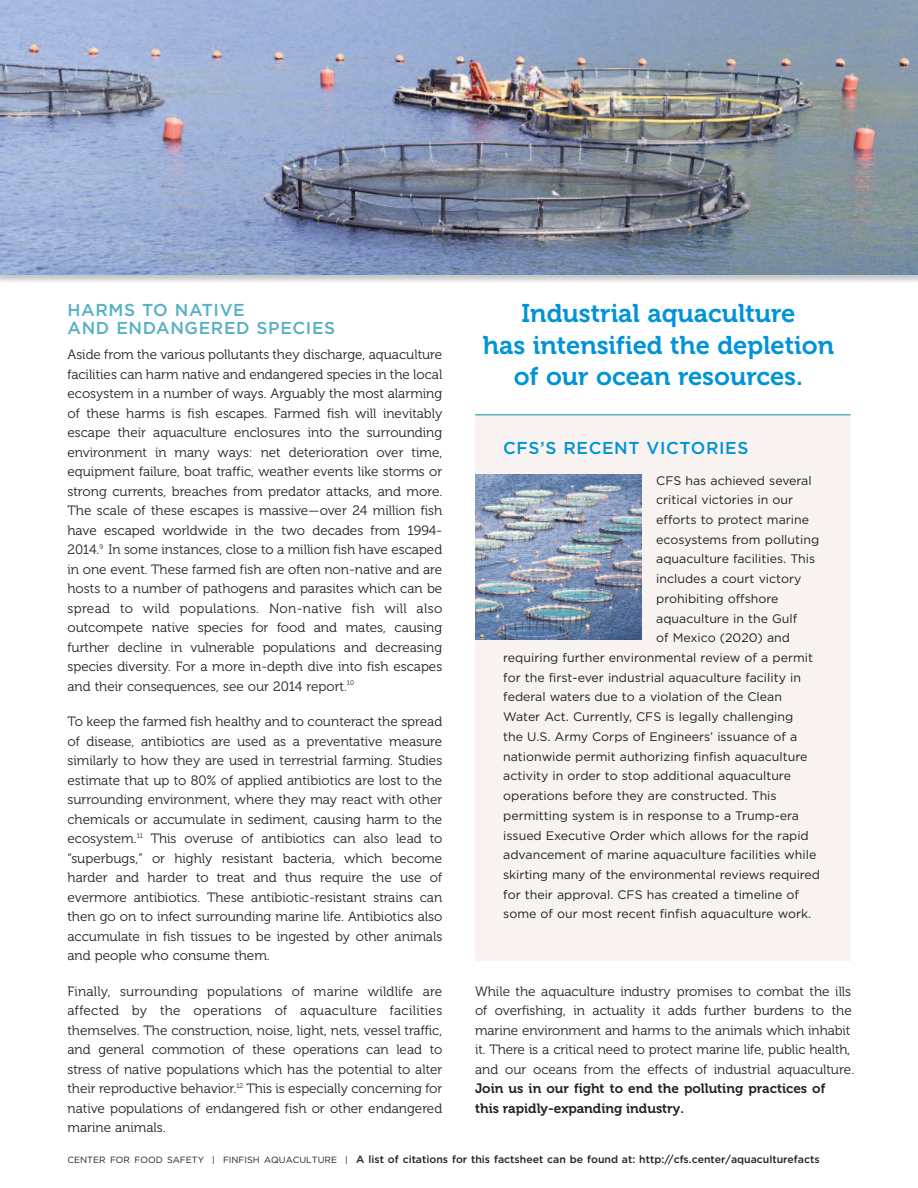
<style>
.page{position:relative;width:918px;height:1188px;background:#fff}
.page>*{position:absolute;margin:0;border:0;box-sizing:border-box;transform-origin:0 0}
.t1{font:25.5px/31.5px "Museo 700";color:#0093d8;text-align:center}
.t2{font:500 17.25px/18px "Gotham";letter-spacing:.035em;color:#56b1c4}
.t3{font:500 17.25px "Gotham";letter-spacing:.035em;color:#0093d8}
.t4{font:13.5px/19.5px "Museo 300";color:#231f20;text-align:justify}
.t5{font:13.5px/19.5px "Museo 700";color:#231f20}
.t6{font:12.3px "Gotham";color:#231f20}
.t7{font:500 10.5px "Gotham";color:#231f20}
.s1{font-weight:400;font-size:9px}
</style>
<div class="page">
<div style="left:475px;top:415px;width:375px;height:546px;background:#f8f3f1"></div>
<hr style="left:475px;top:414px;width:376px;height:2px;background:#56b1c4">
<img style="left:475px;top:475px;width:166px;height:164px">
<img style="left:0;top:0;width:918px;height:275px">
<p class="t2" style="left:67px;top:303px;width:269px">HARMS TO NATIVE<br>AND ENDANGERED SPECIES</p>
<p class="t4" style="left:67px;top:346px;width:376px">Aside from the various pollutants they discharge, aquaculture facilities can harm native and endangered species in the local ecosystem in a number of ways. Arguably the most alarming of these harms is fish escapes. Farmed fish will inevitably escape their aquaculture enclosures into the surrounding environment in many ways: net deterioration over time, equipment failure, boat traffic, weather events like storms or strong currents, breaches from predator attacks, and more.<br>The scale of these escapes is massive—over 24 million fish have escaped worldwide in the two decades from 1994- 2014.<sup>9</sup> In some instances, close to a million fish have escaped in one event. These farmed fish are often non-native and are hosts to a number of pathogens and parasites which can be spread to wild populations. Non-native fish will also outcompete native species for food and mates, causing further decline in vulnerable populations and decreasing species diversity. For a more in-depth dive into fish escapes and their consequences, see our 2014 report.<sup>10</sup></p>
<p class="t4" style="left:67px;top:713px;width:376px">To keep the farmed fish healthy and to counteract the spread of disease, antibiotics are used as a preventative measure similarly to how they are used in terrestrial farming. Studies estimate that up to 80% of applied antibiotics are lost to the surrounding environment, where they may react with other chemicals or accumulate in sediment, causing harm to the ecosystem.<sup>11</sup> This overuse of antibiotics can also lead to “superbugs,” or highly resistant bacteria, which become harder and harder to treat and thus require the use of evermore antibiotics. These antibiotic-resistant strains can then go on to infect surrounding marine life. Antibiotics also accumulate in fish tissues to be ingested by other animals and people who consume them.</p>
<p class="t4" style="left:67px;top:983px;width:376px">Finally, surrounding populations of marine wildlife are affected by the operations of aquaculture facilities themselves. The construction, noise, light, nets, vessel traffic, and general commotion of these operations can lead to stress of native populations which has the potential to alter their reproductive behavior.<sup>12</sup> This is especially concerning for native populations of endangered fish or other endangered marine animals.</p>
<p class="t7" style="left:68px;top:1155px;width:754px"><span class="s1">CENTER FOR FOOD SAFETY | FINFISH AQUACULTURE |</span> A list of citations for this factsheet can be found at: http://cfs.center/aquaculturefacts</p>
<h1 class="t1" style="left:483px;top:300px;width:353px">Industrial aquaculture<br>has intensified the depletion of our ocean resources.</h1>
<p class="t3" style="left:503px;top:442px;width:247px">CFS’S RECENT VICTORIES</p>
<p class="t6" style="left:656px;top:473px;width:157px">CFS has achieved several</p>
<p class="t6" style="left:656px;top:493px;width:138px">critical victories in our</p>
<p class="t6" style="left:656px;top:513px;width:154px">efforts to protect marine</p>
<p class="t6" style="left:656px;top:532px;width:164px">ecosystems from polluting</p>
<p class="t6" style="left:656px;top:552px;width:160px">aquaculture facilities. This</p>
<p class="t6" style="left:656px;top:572px;width:147px">includes a court victory</p>
<p class="t6" style="left:656px;top:591px;width:124px">prohibiting offshore</p>
<p class="t6" style="left:656px;top:611px;width:142px">aquaculture in the Gulf</p>
<p class="t6" style="left:656px;top:631px;width:135px">of Mexico (2020) and</p>
<p class="t6" style="left:503px;top:651px;width:311px">requiring further environmental review of a permit</p>
<p class="t6" style="left:503px;top:670px;width:299px">for the first-ever industrial aquaculture facility in</p>
<p class="t6" style="left:503px;top:690px;width:280px">federal waters due to a violation of the Clean</p>
<p class="t6" style="left:503px;top:710px;width:292px">Water Act. Currently, CFS is legally challenging</p>
<p class="t6" style="left:503px;top:730px;width:296px">the U.S. Army Corps of Engineers’ issuance of a</p>
<p class="t6" style="left:503px;top:749px;width:306px">nationwide permit authorizing finfish aquaculture</p>
<p class="t6" style="left:503px;top:769px;width:289px">activity in order to stop additional aquaculture</p>
<p class="t6" style="left:503px;top:789px;width:275px">operations before they are constructed. This</p>
<p class="t6" style="left:503px;top:808px;width:297px">permitting system is in response to a Trump-era</p>
<p class="t6" style="left:503px;top:828px;width:307px">issued Executive Order which allows for the rapid</p>
<p class="t6" style="left:503px;top:848px;width:315px">advancement of marine aquaculture facilities while</p>
<p class="t6" style="left:503px;top:868px;width:318px">skirting many of the environmental reviews required</p>
<p class="t6" style="left:503px;top:887px;width:297px">for their approval. CFS has created a timeline of</p>
<p class="t6" style="left:503px;top:907px;width:309px">some of our most recent finfish aquaculture work.</p>
<p class="t4" style="left:475px;top:982px;width:381px;text-align:left">While the aquaculture industry promises to combat the ills of overfishing, in actuality it adds further burdens to the marine environment and harms to the animals which inhabit it. There is a critical need to protect marine life, public health, and our oceans from the effects of industrial aquaculture.</p>
<p class="t5" style="left:475px;top:1080px;width:352px">Join us in our fight to end the polluting practices of this rapidly-expanding industry.</p>
</div>
